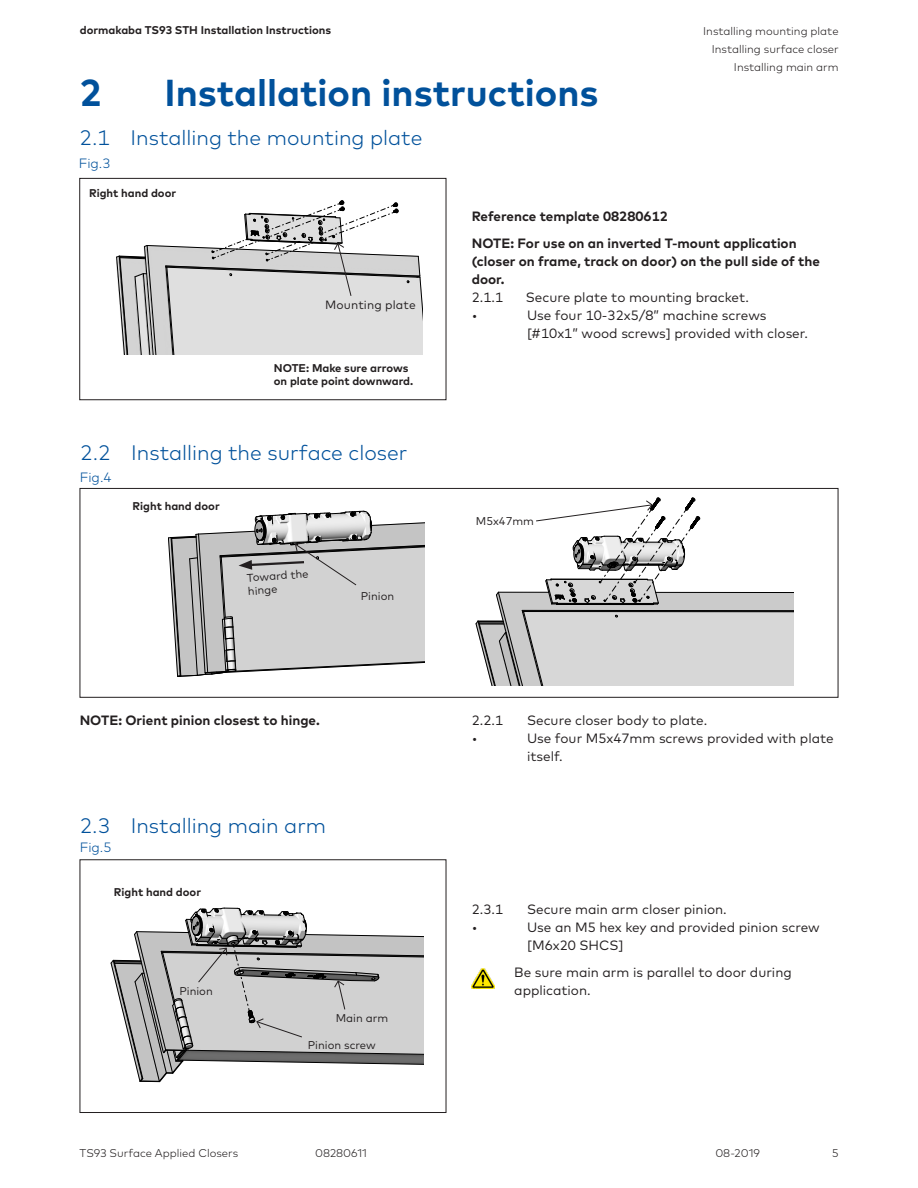
<style>
.page{position:relative;width:918px;height:1188px;background:#fff}
.page>*{position:absolute;margin:0;border:0;box-sizing:border-box;transform-origin:0 0}
.t1{font:700 37.5px "Mark Pro";color:#01519b}
.t2{font:300 21px "Mark Pro";color:#01519b}
.Body_Text_9pt_12pt_R{font:13.5px/18px "Mark Pro";color:#231f20}
.Body_Text_9pt_12pt_R-2{font:700 13.5px/18px "Mark Pro";color:#231f20}
.t3{font:300 13.5px "Mark Pro";color:#01519b}
.TOC_Heading_1{font:12px "Mark Pro";letter-spacing:.015em;color:#231f20}
.Body_Text_7_5pt_9pt{font:700 11.25px/13.5px "Mark Pro";color:#231f20}
.t4{font:300 11.25px/18px "Mark Pro";color:#231f20;text-align:right}
.Body_Text_7_5pt_9pt-2{font:11.25px/13.5px "Mark Pro";color:#231f20}
</style>
<div class="page">
<div style="left:80px;top:178px;width:366px;height:222px;border:1px solid #231f20"></div>
<div style="left:80px;top:488px;width:758px;height:210px;border:1px solid #231f20"></div>
<svg style="left:116px;top:200px;width:306px;height:154px"></svg>
<img style="left:656px;top:497px;width:137px;height:189px">
<hr style="left:524px;top:611px;width:269px;height:1px;background:#000">
<hr style="left:656px;top:592px;width:137px;height:1px;background:#000">
<hr style="left:522px;top:610px;width:271px;height:1px;background:#000">
<svg style="left:476px;top:498px;width:224px;height:188px"></svg>
<svg style="left:168px;top:511px;width:256px;height:166px;background:#c4c4c4"></svg>
<svg style="left:111px;top:908px;width:312px;height:174px"></svg>
<img style="left:472px;top:969px;width:22px;height:19px">
<p class="Body_Text_7_5pt_9pt" style="left:80px;top:22px;width:253px">dormakaba TS93 STH Installation Instructions</p>
<p class="t1" style="left:80px;top:64px;width:24px">2</p>
<p class="t1" style="left:165px;top:64px;width:436px">Installation instructions</p>
<p class="t2" style="left:80px;top:122px;width:344px">2.1 Installing the mounting plate</p>
<p class="t3" style="left:79px;top:153px;width:33px">Fig.3</p>
<p class="Body_Text_7_5pt_9pt" style="left:89px;top:185px;width:89px">Right hand door</p>
<p class="t4" style="left:703px;top:21px;width:137px">Installing mounting plate<br>Installing surface closer<br>Installing main arm</p>
<p class="TOC_Heading_1" style="left:325px;top:296px;width:92px">Mounting plate</p>
<p class="Body_Text_7_5pt_9pt" style="left:274px;top:360px;width:141px">NOTE: Make sure arrows on plate point downward.</p>
<p class="t2" style="left:80px;top:437px;width:329px">2.2 Installing the surface closer</p>
<p class="t3" style="left:80px;top:467px;width:33px">Fig.4</p>
<p class="Body_Text_7_5pt_9pt" style="left:133px;top:498px;width:89px">Right hand door</p>
<p class="Body_Text_7_5pt_9pt-2" style="left:247px;top:570px;width:63px;rotate:-4deg">Toward the hinge</p>
<p class="Body_Text_7_5pt_9pt-2" style="left:361px;top:589px;width:35px">Pinion</p>
<p class="Body_Text_9pt_12pt_R-2" style="left:472px;top:206px;width:198px">Reference template 08280612</p>
<p class="Body_Text_9pt_12pt_R-2" style="left:472px;top:233px;width:350px">NOTE: For use on an inverted T-mount application (closer on frame, track on door) on the pull side of the door.</p>
<p class="Body_Text_9pt_12pt_R" style="left:472px;top:287px;width:33px">2.1.1</p>
<p class="Body_Text_9pt_12pt_R" style="left:526px;top:287px;width:225px">Secure plate to mounting bracket.</p>
<p class="Body_Text_9pt_12pt_R" style="left:472px;top:305px;width:7px">•</p>
<p class="Body_Text_9pt_12pt_R" style="left:527px;top:305px;width:282px">Use four 10-32x5/8” machine screws [#10x1” wood screws] provided with closer.</p>
<p class="Body_Text_7_5pt_9pt-2" style="left:476px;top:514px;width:60px">M5x47mm</p>
<p class="Body_Text_9pt_12pt_R-2" style="left:80px;top:710px;width:242px">NOTE: Orient pinion closest to hinge.</p>
<p class="Body_Text_9pt_12pt_R" style="left:472px;top:710px;width:33px">2.2.1</p>
<p class="Body_Text_9pt_12pt_R" style="left:527px;top:710px;width:182px">Secure closer body to plate.</p>
<p class="Body_Text_9pt_12pt_R" style="left:472px;top:728px;width:7px">•</p>
<p class="Body_Text_9pt_12pt_R" style="left:527px;top:728px;width:308px">Use four M5x47mm screws provided with plate itself.</p>
<p class="t2" style="left:80px;top:809px;width:248px">2.3 Installing main arm</p>
<p class="t3" style="left:80px;top:837px;width:33px">Fig.5</p>
<p class="Body_Text_7_5pt_9pt" style="left:114px;top:884px;width:89px">Right hand door</p>
<p class="Body_Text_7_5pt_9pt-2" style="left:179px;top:983px;width:35px">Pinion</p>
<p class="Body_Text_7_5pt_9pt-2" style="left:336px;top:1010px;width:54px">Main arm</p>
<p class="Body_Text_7_5pt_9pt-2" style="left:308px;top:1037px;width:69px">Pinion screw</p>
<p class="Body_Text_9pt_12pt_R" style="left:472px;top:899px;width:33px">2.3.1</p>
<p class="Body_Text_9pt_12pt_R" style="left:527px;top:899px;width:201px">Secure main arm closer pinion.</p>
<p class="Body_Text_9pt_12pt_R" style="left:472px;top:917px;width:7px">•</p>
<p class="Body_Text_9pt_12pt_R" style="left:527px;top:917px;width:294px">Use an M5 hex key and provided pinion screw [M6x20 SHCS]</p>
<p class="Body_Text_9pt_12pt_R" style="left:514px;top:962px;width:279px">Be sure main arm is parallel to door during application.</p>
<p class="t4" style="left:80px;top:1143px;width:160px">TS93 Surface Applied Closers</p>
<p class="t4" style="left:315px;top:1143px;width:54px">08280611</p>
<p class="t4" style="left:715px;top:1143px;width:46px">08-2019</p>
<p class="t4" style="left:832px;top:1144px;width:8px">5</p>
</div>
